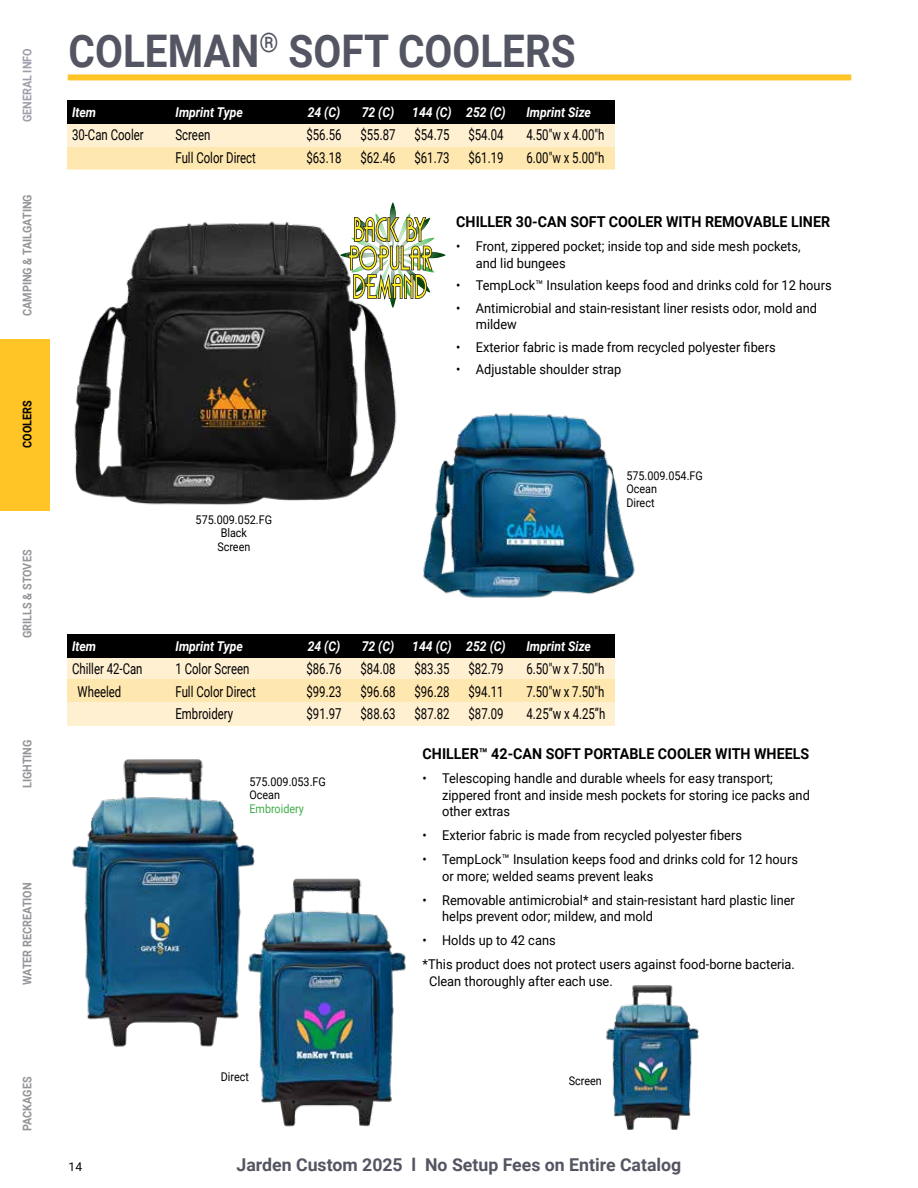
<style>
.page{position:relative;width:918px;height:1188px;background:#fff}
.page>*{position:absolute;margin:0;border:0;box-sizing:border-box;transform-origin:0 0}
.t1{font:700 45px "Roboto";color:#545562;scale:.9 1}
.t2{font:700 17.7px "Roboto";color:#545562}
.t3{font:15px "Roboto";color:#000;scale:.76 1}
.t4{font:700 15px "Roboto";color:#000;scale:.95 1}
.t5{font:13.5px/16.5px "Roboto";color:#000;scale:.95 1}
.t6{font:italic 700 13.5px "Roboto";color:#fff;scale:.9 1}
.t7{font:12px/13.5px "Roboto";color:#000;scale:.9 1}
.t8{font:700 12px "Roboto";color:#939598;scale:.9 1}
.t9{font:700 12px "Roboto";color:#9e9fab;scale:.9 1}
.t10{font:12px "Roboto";color:#41ad49;scale:.9 1}
.t11{font:700 12px "Roboto";color:#000;scale:.9 1}
.t12{font:12px "Roboto";color:#000}
</style>
<div class="page">
<img style="left:256px;top:878px;width:150px;height:249px">
<div style="left:68px;top:74px;width:783px;height:6px;background:#ffc425"></div>
<img style="left:74px;top:221px;width:323px;height:284px">
<img style="left:423px;top:413px;width:212px;height:185px">
<div style="left:68px;top:658px;width:547px;height:68px;background:#fff0d2"></div>
<div style="left:68px;top:680px;width:547px;height:22px;background:#ffe7b0"></div>
<div style="left:68px;top:634px;width:547px;height:24px;background:#000"></div>
<svg style="left:340px;top:202px;width:106px;height:106px"></svg>
<div style="left:68px;top:124px;width:547px;height:45px;background:#fff0d2"></div>
<div style="left:68px;top:100px;width:547px;height:24px;background:#000"></div>
<div style="left:68px;top:147px;width:547px;height:22px;background:#ffe7b0"></div>
<img style="left:72px;top:759px;width:184px;height:288px">
<img style="left:606px;top:985px;width:93px;height:145px">
<div style="left:0;top:339px;width:50px;height:172px;background:#ffc425"></div>
<p class="t9" style="left:19px;top:122px;width:84px;rotate:-90deg">GENERAL INFO</p>
<p class="t8" style="left:19px;top:316px;width:137px;rotate:-90deg">CAMPING &amp; TAILGATING</p>
<p class="t11" style="left:19px;top:448px;width:54px;rotate:-90deg">COOLERS</p>
<p class="t8" style="left:19px;top:638px;width:100px;rotate:-90deg">GRILLS &amp; STOVES</p>
<p class="t8" style="left:19px;top:788px;width:56px;rotate:-90deg">LIGHTING</p>
<p class="t8" style="left:19px;top:985px;width:116px;rotate:-90deg">WATER RECREATION</p>
<p class="t8" style="left:19px;top:1131px;width:62px;rotate:-90deg">PACKAGES</p>
<h1 class="t1" style="left:69px;top:20px;width:565px">COLEMAN<sup>®</sup> SOFT COOLERS</h1>
<p class="t6" style="left:72px;top:103px;width:28px">Item</p>
<p class="t6" style="left:176px;top:103px;width:76px">Imprint Type</p>
<p class="t6" style="left:308px;top:103px;width:38px">24 (C)</p>
<p class="t6" style="left:362px;top:103px;width:38px">72 (C)</p>
<p class="t6" style="left:412px;top:103px;width:105px">144 (C) 252 (C)</p>
<p class="t6" style="left:526px;top:103px;width:73px">Imprint Size</p>
<p class="t3" style="left:72px;top:124px;width:96px">30-Can Cooler</p>
<p class="t3" style="left:176px;top:124px;width:47px">Screen</p>
<p class="t3" style="left:306px;top:124px;width:48px">$56.56</p>
<p class="t3" style="left:360px;top:124px;width:48px">$55.87</p>
<p class="t3" style="left:415px;top:124px;width:48px">$54.75</p>
<p class="t3" style="left:469px;top:124px;width:48px">$54.04</p>
<p class="t3" style="left:527px;top:124px;width:104px">4.50"w x 4.00"h</p>
<p class="t3" style="left:176px;top:147px;width:107px">Full Color Direct</p>
<p class="t3" style="left:307px;top:147px;width:48px">$63.18</p>
<p class="t3" style="left:361px;top:147px;width:48px">$62.46</p>
<p class="t3" style="left:415px;top:147px;width:48px">$61.73</p>
<p class="t3" style="left:469px;top:147px;width:48px">$61.19</p>
<p class="t3" style="left:527px;top:147px;width:104px">6.00″w x 5.00″h</p>
<p class="t4" style="left:456px;top:211px;width:395px">CHILLER 30-CAN SOFT COOLER WITH REMOVABLE LINER</p>
<p class="t5" style="left:476px;top:238px;width:343px;text-indent:-20px">• Front, zippered pocket; inside top and side mesh pockets, and lid bungees</p>
<p class="t5" style="left:456px;top:277px;width:397px">• TempLock™ Insulation keeps food and drinks cold for 12 hours</p>
<p class="t5" style="left:476px;top:299px;width:361px;text-indent:-20px">• Antimicrobial and stain-resistant liner resists odor, mold and mildew</p>
<p class="t5" style="left:456px;top:338px;width:338px">• Exterior fabric is made from recycled polyester fibers</p>
<p class="t5" style="left:456px;top:361px;width:175px">• Adjustable shoulder strap</p>
<p class="t7" style="left:196px;top:512px;width:86px;text-align:center">575.009.052.FG<br>Black<br>Screen</p>
<p class="t7" style="left:626px;top:468px;width:86px">575.009.054.FG<br>Ocean<br>Direct</p>
<p class="t6" style="left:72px;top:637px;width:28px">Item</p>
<p class="t6" style="left:176px;top:637px;width:76px">Imprint Type</p>
<p class="t6" style="left:308px;top:637px;width:38px">24 (C)</p>
<p class="t6" style="left:362px;top:637px;width:38px">72 (C)</p>
<p class="t6" style="left:412px;top:637px;width:105px">144 (C) 252 (C)</p>
<p class="t6" style="left:526px;top:637px;width:73px">Imprint Size</p>
<p class="t3" style="left:72px;top:658px;width:94px">Chiller 42-Can</p>
<p class="t3" style="left:176px;top:658px;width:99px">1 Color Screen</p>
<p class="t3" style="left:306px;top:658px;width:48px">$86.76</p>
<p class="t3" style="left:360px;top:658px;width:48px">$84.08</p>
<p class="t3" style="left:415px;top:658px;width:48px">$83.35</p>
<p class="t3" style="left:469px;top:658px;width:48px">$82.79</p>
<p class="t3" style="left:527px;top:658px;width:104px">6.50"w x 7.50"h</p>
<p class="t3" style="left:78px;top:681px;width:59px">Wheeled</p>
<p class="t3" style="left:176px;top:681px;width:107px">Full Color Direct</p>
<p class="t3" style="left:307px;top:681px;width:48px">$99.23</p>
<p class="t3" style="left:361px;top:681px;width:48px">$96.68</p>
<p class="t3" style="left:415px;top:681px;width:48px">$96.28</p>
<p class="t3" style="left:469px;top:681px;width:48px">$94.11</p>
<p class="t3" style="left:527px;top:681px;width:104px">7.50″w x 7.50″h</p>
<p class="t3" style="left:176px;top:703px;width:77px">Embroidery</p>
<p class="t3" style="left:307px;top:703px;width:48px">$91.97</p>
<p class="t3" style="left:361px;top:703px;width:48px">$88.63</p>
<p class="t3" style="left:415px;top:703px;width:48px">$87.82</p>
<p class="t3" style="left:469px;top:703px;width:48px">$87.09</p>
<p class="t3" style="left:527px;top:703px;width:105px">4.25”w x 4.25”h</p>
<p class="t4" style="left:423px;top:744px;width:408px">CHILLER™ 42-CAN SOFT PORTABLE COOLER WITH WHEELS</p>
<p class="t5" style="left:442px;top:770px;width:389px;text-indent:-19px">• Telescoping handle and durable wheels for easy transport; zippered front and inside mesh pockets for storing ice packs and other extras</p>
<p class="t5" style="left:423px;top:827px;width:338px">• Exterior fabric is made from recycled polyester fibers</p>
<p class="t5" style="left:442px;top:851px;width:376px;text-indent:-20px">• TempLock™ Insulation keeps food and drinks cold for 12 hours or more; welded seams prevent leaks</p>
<p class="t5" style="left:442px;top:891px;width:373px;text-indent:-20px">• Removable antimicrobial* and stain-resistant hard plastic liner helps prevent odor; mildew, and mold</p>
<p class="t5" style="left:423px;top:928px;width:393px;line-height:24px">• Holds up to 42 cans<br>*This product does not protect users against food-borne bacteria.</p>
<p class="t5" style="left:429px;top:972px;width:195px">Clean thoroughly after each use.</p>
<p class="t7" style="left:249px;top:774px;width:86px">575.009.053.FG<br>Ocean</p>
<p class="t10" style="left:249px;top:800px;width:62px">Embroidery</p>
<p class="t7" style="left:221px;top:1069px;width:33px">Direct</p>
<p class="t7" style="left:569px;top:1073px;width:38px">Screen</p>
<p class="t12" style="left:69px;top:1158px;width:15px">14</p>
<h2 class="t2" style="left:237px;top:1152px;width:446px">Jarden Custom 2025 l No Setup Fees on Entire Catalog</h2>
</div>
